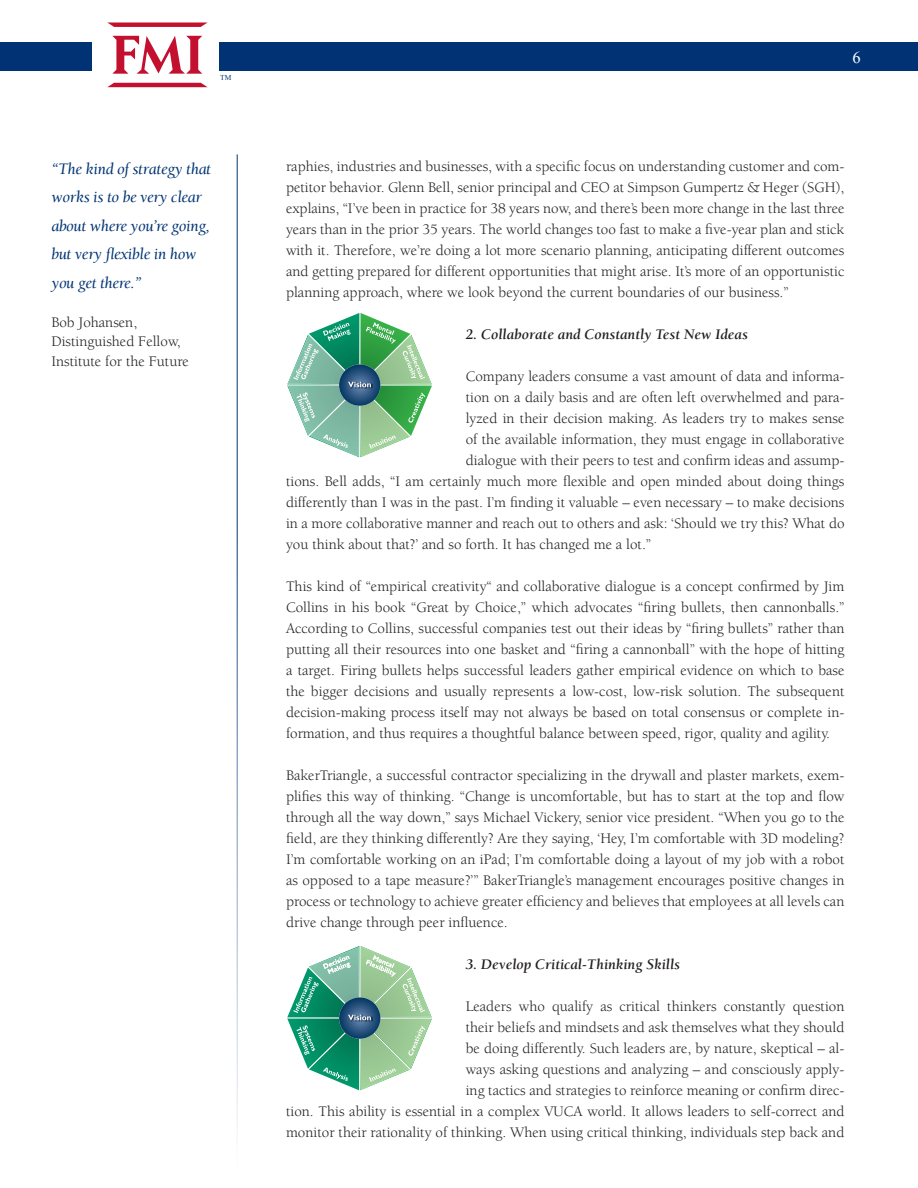
<style>
.page{position:relative;width:918px;height:1188px;background:#fff}
.page>*{position:absolute;margin:0;border:0;box-sizing:border-box;transform-origin:0 0}
.SideHighlights{font:italic 16.5px/28.5px "Berkeley Std";letter-spacing:-.02em;color:#013374}
.t1{font:16.5px "Times New Roman";color:#fff}
.Body{font:15px/21px "Berkeley Std";color:#231f20;text-align:justify}
.Body-2{font:italic 700 15px "Berkeley Std";color:#231f20}
.SideHighlights-2{font:15px/19.5px "Berkeley Std";color:#231f20}
.t2{font:7.5px "Times New Roman";color:#013374}
</style>
<div class="page">
<div style="left:0;top:42px;width:918px;height:28px;background:#013374"></div>
<div style="left:92px;top:30px;width:127px;height:90px;background:#fff"></div>
<svg style="left:107px;top:83px;width:100px;height:4px"></svg>
<svg style="left:107px;top:22px;width:101px;height:5px"></svg>
<svg style="left:112px;top:36px;width:90px;height:38px"></svg>
<svg style="left:287px;top:313px;width:145px;height:144px"></svg>
<svg style="left:287px;top:946px;width:145px;height:144px"></svg>
<hr style="left:237px;top:154px;width:1px;height:1034px;background:#013374">
<p class="t2" style="left:220px;top:73px;width:13px">TM</p>
<p class="SideHighlights" style="left:51px;top:155px;width:161px">“The kind of strategy that works is to be very clear about where you’re going, but very flexible in how you get there.”</p>
<p class="SideHighlights-2" style="left:51px;top:313px;width:139px">Bob Johansen,<br>Distinguished Fellow,<br>Institute for the Future</p>
<p class="t1" style="left:853px;top:46px;width:10px">6</p>
<p class="Body" style="left:286px;top:156px;width:560px">raphies, industries and businesses, with a specific focus on understanding customer and com&shy;petitor behavior. Glenn Bell, senior principal and CEO at Simpson Gumpertz &amp; Heger (SGH), explains, “I’ve been in practice for 38 years now, and there’s been more change in the last three years than in the prior 35 years. The world changes too fast to make a five-year plan and stick with it. Therefore, we’re doing a lot more scenario planning, anticipating different outcomes and getting prepared for different opportunities that might arise. It’s more of an opportunistic planning approach, where we look beyond the current boundaries of our business.”</p>
<p class="Body-2" style="left:466px;top:327px;width:284px">2. Collaborate and Constantly Test New Ideas</p>
<p class="Body" style="left:466px;top:366px;width:380px">Company leaders consume a vast amount of data and informa-</p>
<p class="Body" style="left:466px;top:387px;width:380px">tion on a daily basis and are often left overwhelmed and para-</p>
<p class="Body" style="left:466px;top:408px;width:380px">lyzed in their decision making. As leaders try to makes sense</p>
<p class="Body" style="left:466px;top:429px;width:380px">of the available information, they must engage in collaborative</p>
<p class="Body" style="left:466px;top:450px;width:380px">dialogue with their peers to test and confirm ideas and assump-</p>
<p class="Body" style="left:286px;top:471px;width:560px">tions. Bell adds, “I am certainly much more flexible and open minded about doing things</p>
<p class="Body" style="left:286px;top:492px;width:560px">differently than I was in the past. I’m finding it valuable – even necessary – to make decisions</p>
<p class="Body" style="left:286px;top:513px;width:560px">in a more collaborative manner and reach out to others and ask: ‘Should we try this? What do</p>
<p class="Body" style="left:286px;top:534px;width:367px">you think about that?’ and so forth. It has changed me a lot.”</p>
<p class="Body" style="left:286px;top:576px;width:560px">This kind of “empirical creativity“ and collaborative dialogue is a concept confirmed by Jim Collins in his book “Great by Choice,” which advocates “firing bullets, then cannonballs.” According to Collins, successful companies test out their ideas by “firing bullets” rather than putting all their resources into one basket and “firing a cannonball” with the hope of hitting a target. Firing bullets helps successful leaders gather empirical evidence on which to base the bigger decisions and usually represents a low-cost, low-risk solution. The subsequent decision-making process itself may not always be based on total consensus or complete in&shy;formation, and thus requires a thoughtful balance between speed, rigor, quality and agility.</p>
<p class="Body" style="left:286px;top:765px;width:560px">BakerTriangle, a successful contractor specializing in the drywall and plaster markets, exem&shy;plifies this way of thinking. “Change is uncomfortable, but has to start at the top and flow through all the way down,” says Michael Vickery, senior vice president. “When you go to the field, are they thinking differently? Are they saying, ‘Hey, I’m comfortable with 3D modeling?<br>I’m comfortable working on an iPad; I’m comfortable doing a layout of my job with a robot as opposed to a tape measure?’” BakerTriangle’s management encourages positive changes in process or technology to achieve greater efficiency and believes that employees at all levels can drive change through peer influence.</p>
<p class="Body-2" style="left:466px;top:957px;width:216px">3. Develop Critical-Thinking Skills</p>
<p class="Body" style="left:286px;top:996px;width:560px;text-align:right">Leaders who qualify as critical thinkers constantly question<br>their beliefs and mindsets and ask themselves what they should<br>be doing differently. Such leaders are, by nature, skeptical – al-<br>ways asking questions and analyzing – and consciously apply-<br>ing tactics and strategies to reinforce meaning or confirm direc-<br>tion. This ability is essential in a complex VUCA world. It allows leaders to self-correct and monitor their rationality of thinking. When using critical thinking, individuals step back and</p>
</div>
